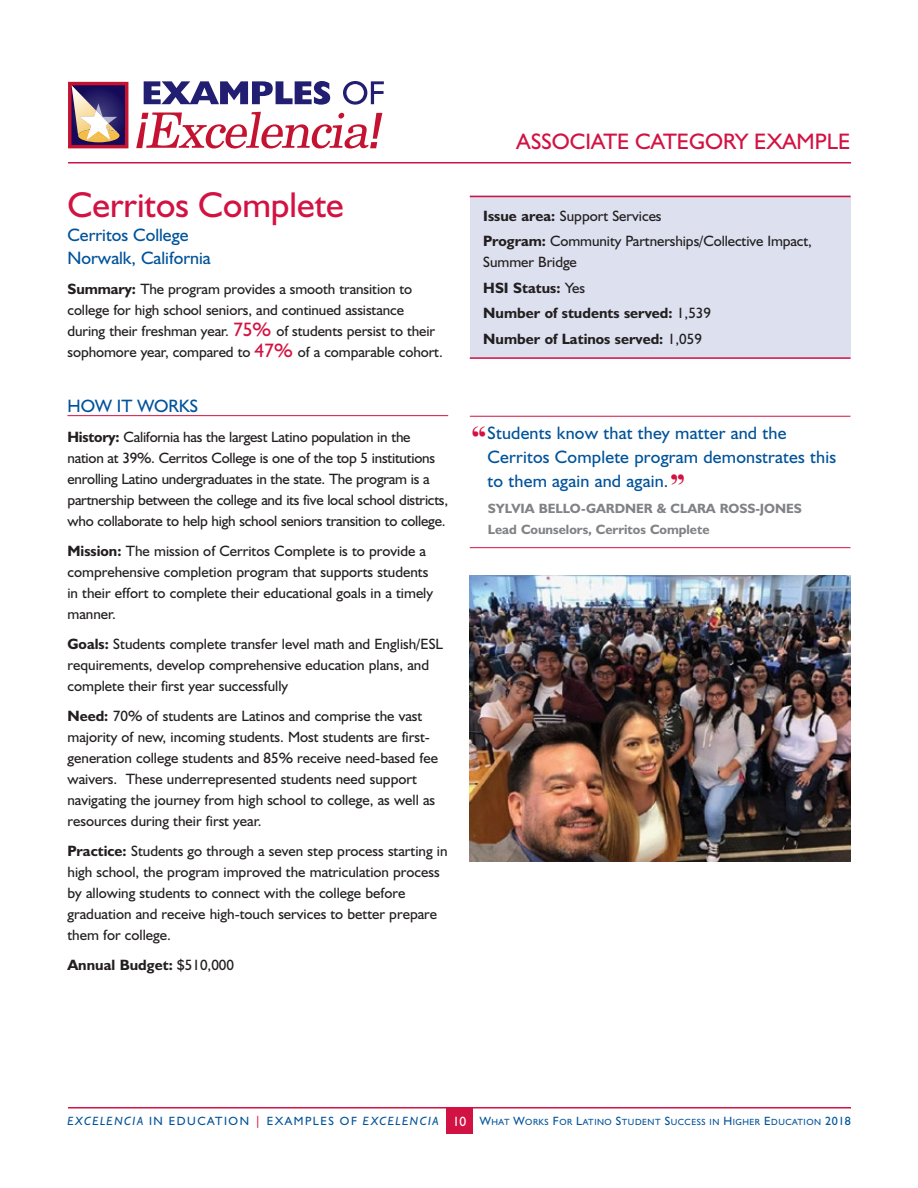
<style>
.page{position:relative;width:918px;height:1188px;background:#fff}
.page>*{position:absolute;margin:0;border:0;box-sizing:border-box;transform-origin:0 0}
.t1{font:36px "Humanist 521 BT";color:#d21242}
.t2{font:22.5px "Humanist 521 BT";color:#d21242}
.t3{font:18px/24px "Humanist 521 BT";letter-spacing:.01em;color:#00539b}
.t4{font:15px/21px "Humanist 521 BT";color:#231f20}
.t5{font:700 15px/25.5px "Humanist 521 BT";color:#231f20}
.t6{font:700 13.5px/21px "Humanist 521 BT";color:#808285}
.t7{font:9px "Humanist 521 BT";letter-spacing:.055em;color:#00539b}
.s1{font-weight:700}
.s2{font-size:19.5px;color:#d21242}
.s3{font-weight:400}
.s4{font-family:"Bauer Bodoni";font-weight:900;font-size:30px;color:#d21242}
.s5{font-style:italic;font-size:12px}
.s6{font-size:12px}
.s7{font-size:12px;color:#d21242}
.s8{font-size:13.5px;color:#fff}
</style>
<div class="page">
<hr style="left:68px;top:162px;width:783px;height:2px;background:#d21242">
<hr style="left:68px;top:1107px;width:783px;height:1px;background:#d21242">
<div style="left:446px;top:1107px;width:27px;height:27px;background:#d21242"></div>
<svg style="left:136px;top:112px;width:246px;height:36px"></svg>
<svg style="left:144px;top:81px;width:186px;height:24px"></svg>
<svg style="left:343px;top:81px;width:41px;height:24px"></svg>
<svg style="left:68px;top:82px;width:60px;height:66px;background:#885972"></svg>
<hr style="left:68px;top:415px;width:380px;height:1px;background:#d21242">
<img style="left:470px;top:576px;width:380px;height:285px">
<div style="left:470px;top:196px;width:380px;height:163px;background:#dde1ef"></div>
<hr style="left:470px;top:196px;width:381px;height:1px;background:#d21242">
<hr style="left:470px;top:357px;width:381px;height:2px;background:#d21242">
<hr style="left:470px;top:416px;width:381px;height:1px;background:#d21242">
<hr style="left:470px;top:547px;width:381px;height:1px;background:#d21242">
<h1 class="t1" style="left:68px;top:182px;width:278px">Cerritos Complete</h1>
<p class="t3" style="left:68px;top:224px;width:145px;line-height:22.5px">Cerritos College<br>Norwalk, California</p>
<p class="t4" style="left:67px;top:278px;width:377px"><span class="s1">Summary:</span> The program provides a smooth transition to college for high school seniors, and continued assistance during their freshman year. <span class="s2">75%</span> of students persist to their sophomore year, compared to <span class="s2">47%</span> of a comparable cohort.</p>
<p class="t3" style="left:68px;top:394px;width:132px">HOW IT WORKS</p>
<p class="t4" style="left:68px;top:426px;width:382px"><span class="s1">History:</span> California has the largest Latino population in the nation at 39%. Cerritos College is one of the top 5 institutions enrolling Latino undergraduates in the state. The program is a partnership between the college and its five local school districts, who collaborate to help high school seniors transition to college.</p>
<p class="t4" style="left:68px;top:540px;width:367px"><span class="s1">Mission:</span> The mission of Cerritos Complete is to provide a comprehensive completion program that supports students in their effort to complete their educational goals in a timely manner.</p>
<p class="t4" style="left:68px;top:633px;width:377px"><span class="s1">Goals:</span> Students complete transfer level math and English/ESL requirements, develop comprehensive education plans, and complete their first year successfully</p>
<p class="t4" style="left:68px;top:705px;width:372px"><span class="s1">Need:</span> 70% of students are Latinos and comprise the vast majority of new, incoming students. Most students are first&shy;generation college students and 85% receive need-based fee waivers. These underrepresented students need support navigating the journey from high school to college, as well as resources during their first year.</p>
<p class="t4" style="left:68px;top:840px;width:382px"><span class="s1">Practice:</span> Students go through a seven step process starting in high school, the program improved the matriculation process by allowing students to connect with the college before graduation and receive high-touch services to better prepare them for college.</p>
<p class="t5" style="left:68px;top:952px;width:168px">Annual Budget: <span class="s3">$510,000</span></p>
<h2 class="t2" style="left:517px;top:127px;width:335px">ASSOCIATE CATEGORY EXAMPLE</h2>
<p class="t4" style="left:483px;top:203px;width:330px;line-height:25.5px"><span class="s1">Issue area:</span> Support Services<br><span class="s1">Program:</span> Community Partnerships/Collective Impact,</p>
<p class="t5" style="left:483px;top:249px;width:229px"><span class="s3">Summer Bridge<br></span>HSI Status: <span class="s3">Yes<br></span>Number of students served: <span class="s3">1,539<br></span>Number of Latinos served: <span class="s3">1,059</span></p>
<p class="t3" style="left:488px;top:421px;width:350px;text-indent:-18px"><span class="s4">“</span>Students know that they matter and the<br>Cerritos Complete program demonstrates this to them again and again.<span class="s4">”</span></p>
<p class="t6" style="left:488px;top:497px;width:316px">SYLVIA BELLO-GARDNER &amp; CLARA ROSS-JONES<br>Lead Counselors, Cerritos Complete</p>
<p class="t7" style="left:68px;top:1116px;width:785px"><span class="s5">EXCELENCIA</span> <span class="s6">IN EDUCATION</span> <span class="s7">|</span> <span class="s6">EXAMPLES OF</span> <span class="s5">EXCELENCIA</span> <span class="s8">10</span> <span class="s6">W</span>HAT <span class="s6">W</span>ORKS <span class="s6">F</span>OR <span class="s6">L</span>ATINO <span class="s6">S</span>TUDENT <span class="s6">S</span>UCCESS IN <span class="s6">H</span>IGHER <span class="s6">E</span>DUCATION <span class="s6">2018</span></p>
</div>
